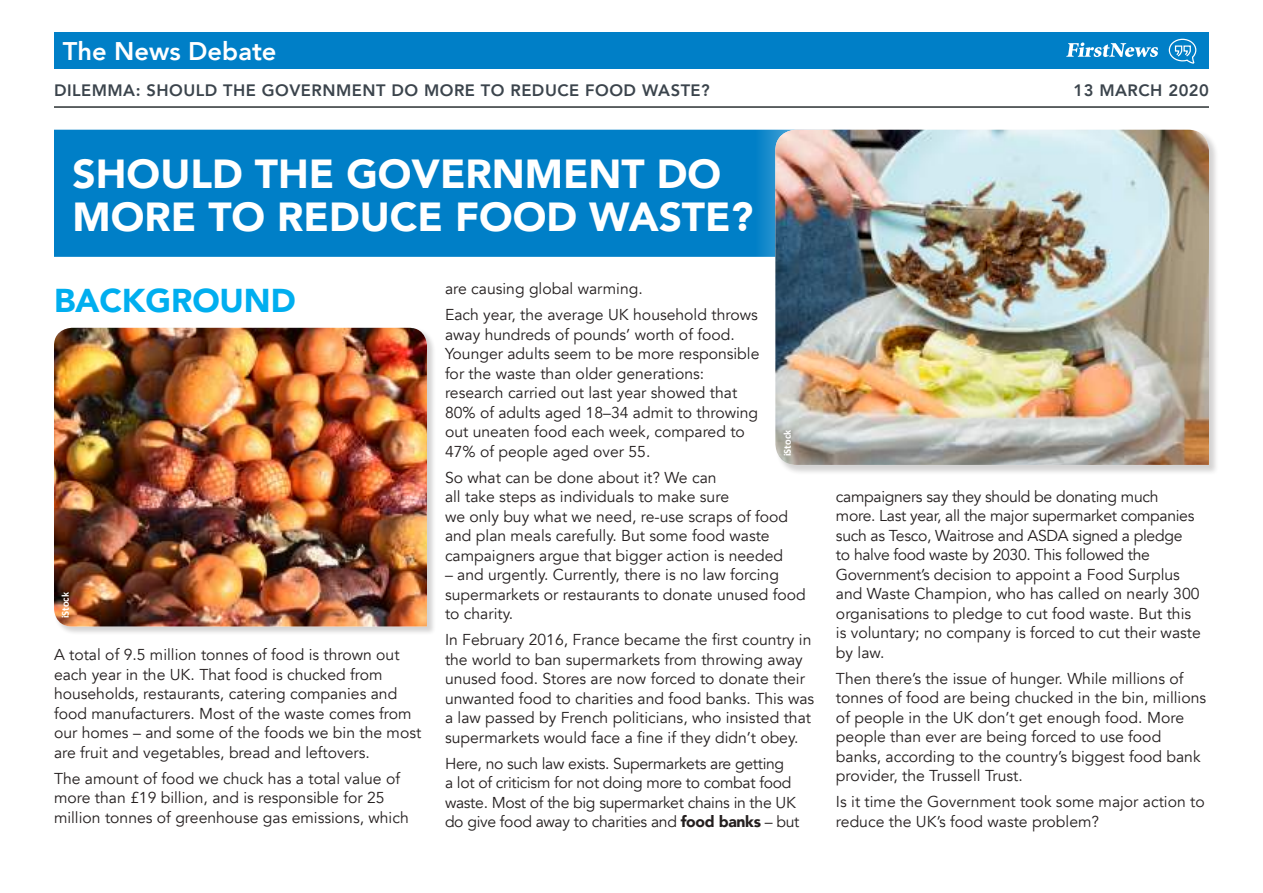
<style>
.page{position:relative;width:1263px;height:893px;background:#fff}
.page>*{position:absolute;margin:0;border:0;box-sizing:border-box;transform-origin:0 0}
.t1{font:900 40.5px/43.5px "Avenir";color:#fff}
.t2{font:900 33px "Avenir";letter-spacing:-.005em;color:#00aeef}
.t3{font:800 25.5px "Avenir";color:#fff}
.t4{font:800 16.5px "Avenir";letter-spacing:.03em;color:#3b444c}
.t5{font:15.75px/19.5px "Avenir";color:#241f1f}
.t6{font:15.75px/19.5px "Avenir";letter-spacing:-.02em;color:#241f1f}
.t7{font:700 10.5px "Calibri";color:#fff}
.s1{font-weight:900}
</style>
<div class="page">
<div style="left:54px;top:130px;width:721px;height:127px;background:#007fc7"></div>
<div style="left:69px;top:155px;width:176px;height:37px;background:#007fc7"></div>
<div style="left:252px;top:156px;width:83px;height:35px;background:#007fc7"></div>
<div style="left:344px;top:155px;width:303px;height:37px;background:#007fc7"></div>
<div style="left:657px;top:155px;width:66px;height:37px;background:#007fc7"></div>
<div style="left:73px;top:198px;width:124px;height:37px;background:#007fc7"></div>
<div style="left:206px;top:198px;width:61px;height:37px;background:#007fc7"></div>
<div style="left:277px;top:198px;width:167px;height:37px;background:#007fc7"></div>
<div style="left:455px;top:198px;width:124px;height:37px;background:#007fc7"></div>
<div style="left:585px;top:198px;width:171px;height:37px;background:#007fc7"></div>
<hr style="left:54px;top:106px;width:1155px;height:2px;background:#54595a">
<div style="left:54px;top:33px;width:1155px;height:36px;background:#007fc7"></div>
<svg style="left:1066px;top:43px;width:92px;height:14px"></svg>
<svg style="left:1168px;top:38px;width:29px;height:26px"></svg>
<div style="left:775px;top:130px;width:444px;height:345px;background:#241f1f;opacity:.2"></div>
<img style="left:775px;top:130px;width:434px;height:335px">
<div style="left:54px;top:327px;width:382px;height:308px;background:#241f1f;opacity:.2"></div>
<img style="left:54px;top:328px;width:373px;height:298px">
<h3 class="t3" style="left:63px;top:31px;width:215px">The News Debate</h3>
<p class="t4" style="left:54px;top:78px;width:657px">DILEMMA: SHOULD THE GOVERNMENT DO MORE TO REDUCE FOOD WASTE?</p>
<p class="t4" style="left:1073px;top:78px;width:137px">13 MARCH 2020</p>
<h1 class="t1" style="left:73px;top:151px;width:682px">SHOULD THE GOVERNMENT DO<br>MORE TO REDUCE FOOD WASTE?</h1>
<h2 class="t2" style="left:54px;top:272px;width:243px">BACKGROUND</h2>
<p class="t7" style="left:59px;top:618px;width:28px;rotate:-90deg">iStock</p>
<p class="t5" style="left:54px;top:645px;width:369px">A total of 9.5 million tonnes of food is thrown out each year in the UK. That food is chucked from households, restaurants, catering companies and food manufacturers. Most of the waste comes from our homes – and some of the foods we bin the most are fruit and vegetables, bread and leftovers.</p>
<p class="t5" style="left:54px;top:769px;width:356px">The amount of food we chuck has a total value of more than £19 billion, and is responsible for 25 million tonnes of greenhouse gas emissions, which</p>
<p class="t5" style="left:445px;top:276px;width:314px;line-height:26px">are causing global warming.<br>Each year, the average UK household throws</p>
<p class="t5" style="left:445px;top:325px;width:316px">away hundreds of pounds’ worth of food.<br>Younger adults seem to be more responsible for the waste than older generations: research carried out last year showed that 80% of adults aged 18–34 admit to throwing out uneaten food each week, compared to 47% of people aged over 55.</p>
<p class="t5" style="left:445px;top:468px;width:345px">So what can be done about it? We can<br>all take steps as individuals to make sure<br>we only buy what we need, re-use scraps of food and plan meals carefully. But some food waste campaigners argue that bigger action is needed</p>
<p class="t5" style="left:445px;top:565px;width:362px">– and urgently. Currently, there is no law forcing supermarkets or restaurants to donate unused food to charity.</p>
<p class="t5" style="left:445px;top:630px;width:371px">In February 2016, France became the first country in the world to ban supermarkets from throwing away unused food. Stores are now forced to donate their unwanted food to charities and food banks. This was a law passed by French politicians, who insisted that supermarkets would face a fine if they didn’t obey.</p>
<p class="t6" style="left:445px;top:754px;width:356px">Here, no such law exists. Supermarkets are getting<br>a lot of criticism for not doing more to combat food waste. Most of the big supermarket chains in the UK do give food away to charities and <span class="s1">food banks</span> – but</p>
<p class="t7" style="left:781px;top:456px;width:28px;rotate:-90deg">iStock</p>
<p class="t6" style="left:836px;top:487px;width:366px">campaigners say they should be donating much more. Last year, all the major supermarket companies such as Tesco, Waitrose and ASDA signed a pledge<br>to halve food waste by 2030. This followed the Government’s decision to appoint a Food Surplus and Waste Champion, who has called on nearly 300 organisations to pledge to cut food waste. But this is voluntary; no company is forced to cut their waste by law.</p>
<p class="t5" style="left:836px;top:669px;width:372px">Then there’s the issue of hunger. While millions of tonnes of food are being chucked in the bin, millions of people in the UK don’t get enough food. More people than ever are being forced to use food banks, according to the country’s biggest food bank provider, the Trussell Trust.</p>
<p class="t5" style="left:836px;top:792px;width:370px">Is it time the Government took some major action to reduce the UK’s food waste problem?</p>
</div>
